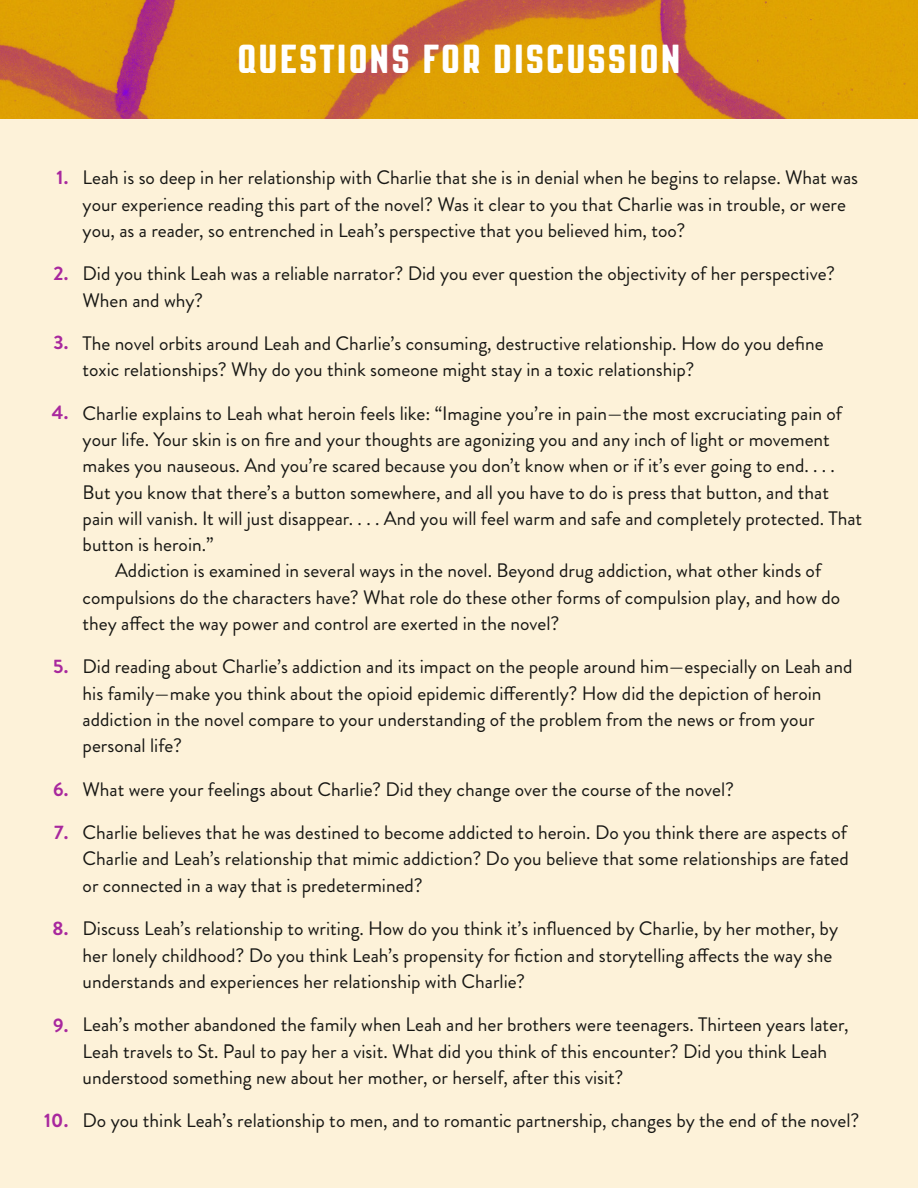
<style>
.page{position:relative;width:918px;height:1188px;background:#fdf2d9}
.page>*{position:absolute;margin:0;border:0;box-sizing:border-box;transform-origin:0 0}
.t1{font:40.5px "PAG Revolucion";letter-spacing:.05em;color:#fff}
.t2{font:19.5px/26.2px "Brandon Grotesque";color:#171714}
.t3{font:700 19.5px "Brandon Grotesque";color:#a8289e}
</style>
<div class="page">
<img style="left:0;top:0;width:918px;height:118px">
<p class="t1" style="left:238px;top:36px;width:444px">QUESTIONS FOR DISCUSSION</p>
<p class="t3" style="left:57px;top:164px;width:13px">1.</p>
<p class="t3" style="left:53px;top:260px;width:16px">2.</p>
<p class="t3" style="left:53px;top:328px;width:16px">3.</p>
<p class="t3" style="left:52px;top:399px;width:18px">4.</p>
<p class="t3" style="left:53px;top:652px;width:17px">5.</p>
<p class="t3" style="left:53px;top:776px;width:17px">6.</p>
<p class="t3" style="left:54px;top:819px;width:16px">7.</p>
<p class="t3" style="left:52px;top:915px;width:17px">8.</p>
<p class="t3" style="left:53px;top:1011px;width:17px">9.</p>
<p class="t3" style="left:44px;top:1107px;width:26px">10.</p>
<p class="t2" style="left:83px;top:165px;width:777px">Leah is so deep in her relationship with Charlie that she is in denial when he begins to relapse. What was your experience reading this part of the novel? Was it clear to you that Charlie was in trouble, or were you, as a reader, so entrenched in Leah’s perspective that you believed him, too?</p>
<p class="t2" style="left:83px;top:261px;width:754px">Did you think Leah was a reliable narrator? Did you ever question the objectivity of her perspective?<br>When and why?</p>
<p class="t2" style="left:83px;top:331px;width:742px">The novel orbits around Leah and Charlie’s consuming, destructive relationship. How do you define toxic relationships? Why do you think someone might stay in a toxic relationship?</p>
<p class="t2" style="left:83px;top:400px;width:781px">Charlie explains to Leah what heroin feels like: “Imagine you’re in pain—the most excruciating pain of your life. Your skin is on fire and your thoughts are agonizing you and any inch of light or movement makes you nauseous. And you’re scared because you don’t know when or if it’s ever going to end. . . .<br>But you know that there’s a button somewhere, and all you have to do is press that button, and that pain will vanish. It will just disappear. . . . And you will feel warm and safe and completely protected. That button is heroin.”</p>
<p class="t2" style="left:83px;top:558px;width:759px;text-indent:32px">Addiction is examined in several ways in the novel. Beyond drug addiction, what other kinds of compulsions do the characters have? What role do these other forms of compulsion play, and how do they affect the way power and control are exerted in the novel?</p>
<p class="t2" style="left:83px;top:654px;width:771px">Did reading about Charlie’s addiction and its impact on the people around him—especially on Leah and his family—make you think about the opioid epidemic differently? How did the depiction of heroin addiction in the novel compare to your understanding of the problem from the news or from your personal life?</p>
<p class="t2" style="left:83px;top:776px;width:653px">What were your feelings about Charlie? Did they change over the course of the novel?</p>
<p class="t2" style="left:83px;top:820px;width:768px;text-align:justify">Charlie believes that he was destined to become addicted to heroin. Do you think there are aspects of Charlie and Leah’s relationship that mimic addiction? Do you believe that some relationships are fated or connected in a way that is predetermined?</p>
<p class="t2" style="left:83px;top:916px;width:757px">Discuss Leah’s relationship to writing. How do you think it’s influenced by Charlie, by her mother, by her lonely childhood? Do you think Leah’s propensity for fiction and storytelling affects the way she understands and experiences her relationship with Charlie?</p>
<p class="t2" style="left:83px;top:1012px;width:768px">Leah’s mother abandoned the family when Leah and her brothers were teenagers. Thirteen years later,<br>Leah travels to St. Paul to pay her a visit. What did you think of this encounter? Did you think Leah understood something new about her mother, or herself, after this visit?</p>
<p class="t2" style="left:83px;top:1108px;width:778px">Do you think Leah’s relationship to men, and to romantic partnership, changes by the end of the novel?</p>
</div>
